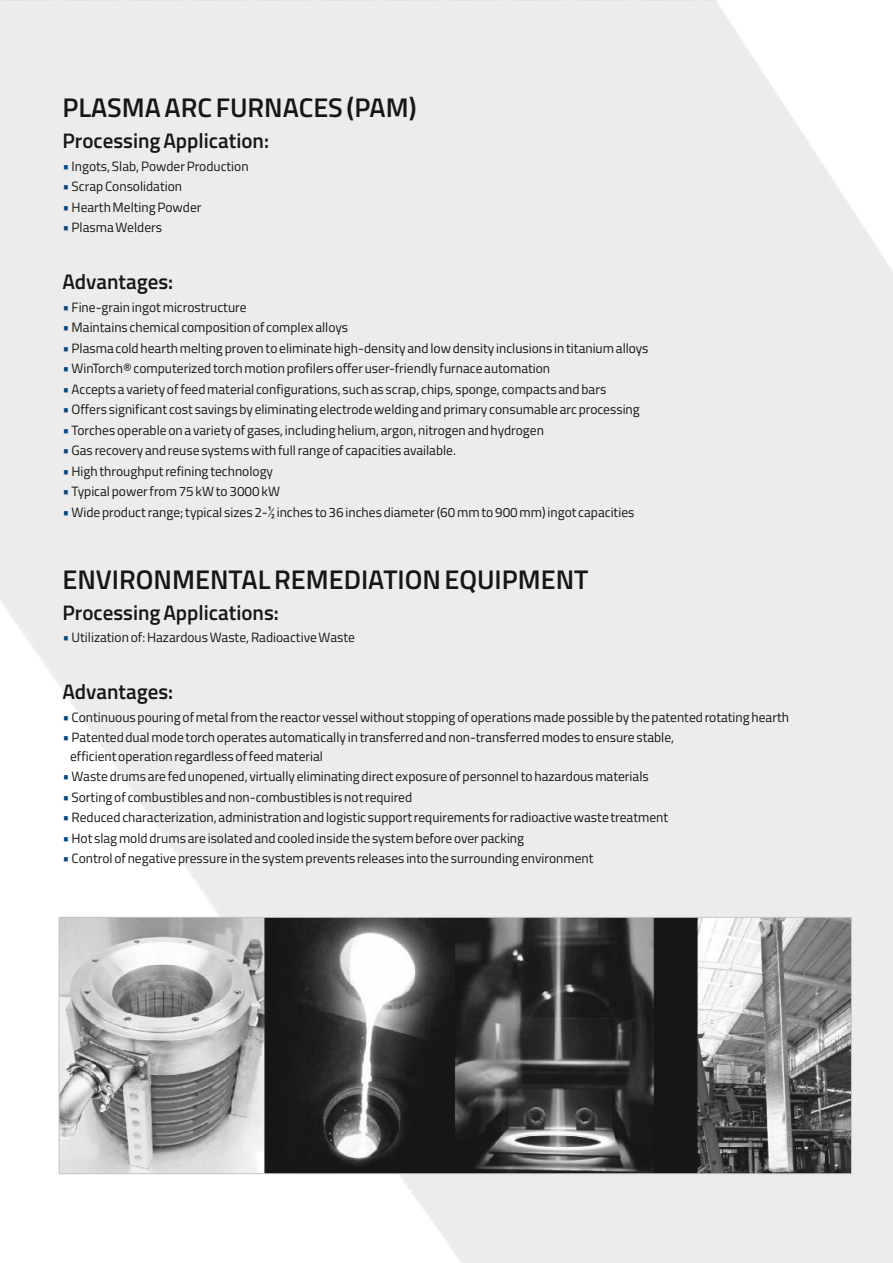
<style>
.page{position:relative;width:893px;height:1263px;background:#fff}
.page>*{position:absolute;margin:0;border:0;box-sizing:border-box;transform-origin:0 0}
.t1{font:600 27px "Titillium";color:#151616}
.t2{font:600 21px "Titillium";color:#151616}
.t3{font:15px/20.5px "Titillium";color:#034788;text-align:justify}
.t4{font:13.5px/20.5px "Titillium";color:#151616}
</style>
<div class="page">
<img style="left:61px;top:919px;width:789px;height:253px">
<div style="left:59px;top:917px;width:793px;height:257px;border:1px solid #c5c5c5"></div>
<h1 class="t1" style="left:62px;top:97px;width:356px">PLASMA ARC FURNACES (PAM)</h1>
<h2 class="t2" style="left:62px;top:133px;width:208px">Processing Application:</h2>
<p class="t4" style="left:72px;top:157px;width:179px">Ingots, Slab, Powder Production<br>Scrap Consolidation<br>Hearth Melting Powder<br>Plasma Welders</p>
<p class="t3" style="left:62px;top:157px;width:9px">• • • •</p>
<h2 class="t2" style="left:62px;top:273px;width:112px">Advantages:</h2>
<p class="t4" style="left:72px;top:298px;width:578px">Fine-grain ingot microstructure<br>Maintains chemical composition of complex alloys<br>Plasma cold hearth melting proven to eliminate high-density and low density inclusions in titanium alloys WinTorch® computerized torch motion profilers offer user-friendly furnace automation<br>Accepts a variety of feed material configurations, such as scrap, chips, sponge, compacts and bars<br>Offers significant cost savings by eliminating electrode welding and primary consumable arc processing Torches operable on a variety of gases, including helium, argon, nitrogen and hydrogen<br>Gas recovery and reuse systems with full range of capacities available.<br>High throughput refining technology<br>Typical power from 75 kW to 3000 kW<br>Wide product range; typical sizes 2-½ inches to 36 inches diameter (60 mm to 900 mm) ingot capacities</p>
<p class="t3" style="left:62px;top:298px;width:9px">• • • • • • • • • • •</p>
<h1 class="t1" style="left:62px;top:568px;width:527px">ENVIRONMENTAL REMEDIATION EQUIPMENT</h1>
<h2 class="t2" style="left:62px;top:604px;width:218px">Processing Applications:</h2>
<p class="t4" style="left:72px;top:629px;width:285px">Utilization of: Hazardous Waste, Radioactive Waste</p>
<p class="t3" style="left:62px;top:628px;width:9px">•</p>
<h2 class="t2" style="left:62px;top:683px;width:112px">Advantages:</h2>
<p class="t4" style="left:72px;top:708px;width:719px">Continuous pouring of metal from the reactor vessel without stopping of operations made possible by the patented rotating hearth<br>Patented dual mode torch operates automatically in transferred and non-transferred modes to ensure stable,</p>
<p class="t4" style="left:70px;top:747px;width:599px">efficient operation regardless of feed material<br>Waste drums are fed unopened, virtually eliminating direct exposure of personnel to hazardous materials Sorting of combustibles and non-combustibles is not required<br>Reduced characterization, administration and logistic support requirements for radioactive waste treatment Hot slag mold drums are isolated and cooled inside the system before over packing<br>Control of negative pressure in the system prevents releases into the surrounding environment</p>
<p class="t3" style="left:62px;top:708px;width:9px">• •</p>
<p class="t3" style="left:62px;top:767px;width:9px">• • • • •</p>
</div>
